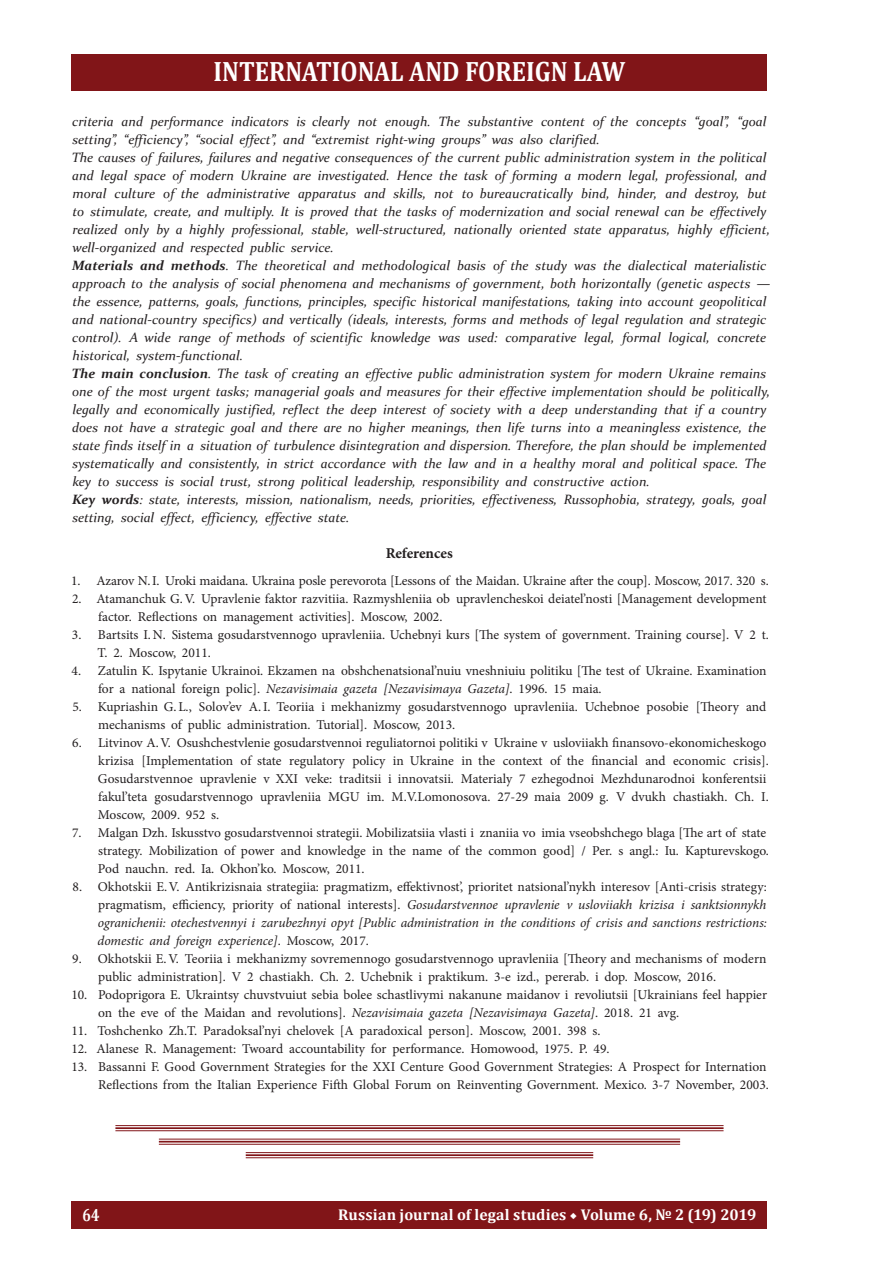
<style>
.page{position:relative;width:893px;height:1263px;background:#fff}
.page>*{position:absolute;margin:0;border:0;box-sizing:border-box;transform-origin:0 0}
.t1{font:700 28.2px "Cambria";color:#fff;scale:.88 1}
.t2{font:700 17.85px "Cambria";color:#fff;scale:.8 1}
.t3{font:700 15.6px "Cambria";letter-spacing:.01em;color:#fff}
.t4{font:700 15px "Minion Pro";letter-spacing:-.005em;color:#231f20}
.t5{font:13.5px/18px "Minion Pro";letter-spacing:-.005em;color:#231f20}
.t6{font:italic 13.5px/18px "Constantia";color:#231f20}
.t7{font:italic 13.5px/18px "Minion Pro";letter-spacing:-.005em;color:#231f20;text-align:justify}
.s1{font-weight:700}
.s2{font-style:italic}
.s3{font-style:normal}
.s4{font-family:"Minion Pro";font-weight:400}
</style>
<div class="page">
<div style="left:72px;top:1202px;width:695px;height:27px;background:#811518"></div>
<div style="left:72px;top:54px;width:695px;height:36px;background:#811518"></div>
<hr style="left:115px;top:1130px;width:608px;height:1px;background:#811518">
<hr style="left:115px;top:1127px;width:608px;height:2px;background:#811518">
<hr style="left:115px;top:1125px;width:608px;height:1px;background:#811518">
<hr style="left:159px;top:1144px;width:521px;height:1px;background:#811518">
<hr style="left:159px;top:1141px;width:521px;height:1px;background:#811518">
<hr style="left:159px;top:1139px;width:521px;height:1px;background:#811518">
<hr style="left:246px;top:1157px;width:347px;height:1px;background:#811518">
<hr style="left:246px;top:1154px;width:347px;height:2px;background:#811518">
<hr style="left:246px;top:1152px;width:347px;height:1px;background:#811518">
<h1 class="t1" style="left:214px;top:51px;width:469px">INTERNATIONAL AND FOREIGN LAW</h1>
<p class="t6" style="left:72px;top:112px;width:700px">criteria and performance indicators is clearly not enough. The substantive content of the concepts “goal”, “goal setting”, “efficiency”, “social effect”, and “extremist right-wing groups” was also clarified.<br>The causes of failures, failures and negative consequences of the current public administration system in the political and legal space of modern Ukraine are investigated. Hence the task of forming a modern legal, professional, and moral culture of the administrative apparatus and skills, not to bureaucratically bind, hinder, and destroy, but to stimulate, create, and multiply. It is proved that the tasks of modernization and social renewal can be effectively realized only by a highly professional, stable, well-structured, nationally oriented state apparatus, highly efficient, well-organized and respected public service.<br><span class="s1">Materials and methods</span>. The theoretical and methodological basis of the study was the dialectical materialistic approach to the analysis of social phenomena and mechanisms of government, both horizontally (genetic aspects — the essence, patterns, goals, functions, principles, specific historical manifestations, taking into account geopolitical and national-country specifics) and vertically (ideals, interests, forms and methods of legal regulation and strategic control). A wide range of methods of scientific knowledge was used: comparative legal, formal logical, concrete historical, system-functional.<br><span class="s1">The main conclusion</span>. The task of creating an effective public administration system for modern Ukraine remains one of the most urgent tasks; managerial goals and measures for their effective implementation should be politically, legally and economically justified, reflect the deep interest of society with a deep understanding that if a country does not have a strategic goal and there are no higher meanings, then life turns into a meaningless existence, the state finds itself in a situation of turbulence disintegration and dispersion. Therefore, the plan should be implemented systematically and consistently, in strict accordance with the law and in a healthy moral and political space. The key to success is social trust, strong political leadership, responsibility and constructive action.<br><span class="s1">Key words</span>: state, interests, mission, nationalism, needs, priorities, effectiveness, Russophobia, strategy, goals, goal setting, social effect, efficiency, effective state.</p>
<p class="t4" style="left:386px;top:543px;width:69px">References</p>
<p class="t5" style="left:71px;top:572px;width:699px">1. Azarov N.I. Uroki maidana. Ukraina posle perevorota [Lessons of the Maidan. Ukraine after the coup]. Moscow, 2017. 320 s.</p>
<p class="t5" style="left:98px;top:590px;width:670px;text-indent:-26px">2. Atamanchuk G.V. Upravlenie faktor razvitiia. Razmyshleniia ob upravlencheskoi deiatel’nosti [Management development factor. Reflections on management activities]. Moscow, 2002.</p>
<p class="t5" style="left:97px;top:626px;width:673px;text-indent:-26px">3. Bartsits I.N. Sistema gosudarstvennogo upravleniia. Uchebnyi kurs [The system of government. Training course]. V 2 t.<br>T. 2. Moscow, 2011.</p>
<p class="t5" style="left:98px;top:662px;width:670px;text-indent:-27px">4. Zatulin K. Ispytanie Ukrainoi. Ekzamen na obshchenatsional’nuiu vneshniuiu politiku [The test of Ukraine. Examination for a national foreign polic]. <span class="s2">Nezavisimaia gazeta [Nezavisimaya Gazeta]</span>. 1996. 15 maia.</p>
<p class="t5" style="left:98px;top:698px;width:670px;text-indent:-26px">5. Kupriashin G.L., Solov’ev A.I. Teoriia i mekhanizmy gosudarstvennogo upravleniia. Uchebnoe posobie [Theory and mechanisms of public administration. Tutorial]. Moscow, 2013.</p>
<p class="t5" style="left:98px;top:734px;width:672px;text-indent:-26px">6. Litvinov A.V. Osushchestvlenie gosudarstvennoi reguliatornoi politiki v Ukraine v usloviiakh finansovo-ekonomicheskogo krizisa [Implementation of state regulatory policy in Ukraine in the context of the financial and economic crisis].<br>Gosudarstvennoe upravlenie v XXI veke: traditsii i innovatsii. Materialy 7 ezhegodnoi Mezhdunarodnoi konferentsii fakul’teta gosudarstvennogo upravleniia MGU im. M.V.Lomonosova. 27-29 maia 2009 g. V dvukh chastiakh. Ch. I.<br>Moscow, 2009. 952 s.</p>
<p class="t5" style="left:98px;top:824px;width:672px;text-indent:-26px">7. Malgan Dzh. Iskusstvo gosudarstvennoi strategii. Mobilizatsiia vlasti i znaniia vo imia vseobshchego blaga [The art of state strategy. Mobilization of power and knowledge in the name of the common good] / Per. s angl.: Iu. Kapturevskogo.<br>Pod nauchn. red. Ia. Okhon’ko. Moscow, 2011.</p>
<p class="t7" style="left:98px;top:878px;width:671px;text-indent:-25px"><span class="s3">8. Okhotskii E.V. Antikrizisnaia strategiia: pragmatizm, effektivnost’, prioritet natsional’nykh interesov [Anti-crisis strategy: pragmatism, efficiency, priority of national interests].</span> Gosudarstvennoe upravlenie v usloviiakh krizisa i sanktsionnykh ogranichenii: otechestvennyi i zarubezhnyi opyt [Public administration in the conditions of crisis and sanctions restrictions: domestic and foreign experience]<span class="s3">. Moscow, 2017.</span></p>
<p class="t5" style="left:98px;top:950px;width:670px;text-indent:-26px">9. Okhotskii E.V. Teoriia i mekhanizmy sovremennogo gosudarstvennogo upravleniia [Theory and mechanisms of modern public administration]. V 2 chastiakh. Ch. 2. Uchebnik i praktikum. 3-e izd., pererab. i dop. Moscow, 2016.</p>
<p class="t5" style="left:98px;top:986px;width:670px;text-indent:-27px">10. Podoprigora E. Ukraintsy chuvstvuiut sebia bolee schastlivymi nakanune maidanov i revoliutsii [Ukrainians feel happier on the eve of the Maidan and revolutions]. <span class="s2">Nezavisimaia gazeta [Nezavisimaya Gazeta]</span>. 2018. 21 avg.</p>
<p class="t5" style="left:71px;top:1022px;width:531px">11. Toshchenko Zh.T. Paradoksal’nyi chelovek [A paradoxical person]. Moscow, 2001. 398 s.</p>
<p class="t5" style="left:71px;top:1040px;width:540px">12. Alanese R. Management: Twoard accountability for performance. Homowood, 1975. P. 49.</p>
<p class="t5" style="left:71px;top:1058px;width:699px;text-align:right">13. Bassanni F. Good Government Strategies for the XXI Centure Good Government Strategies: A Prospect for Internation<br>Reflections from the Italian Experience Fifth Global Forum on Reinventing Government. Mexico. 3-7 November, 2003.</p>
<h2 class="t2" style="left:83px;top:1202px;width:23px">64</h2>
<p class="t3" style="left:338px;top:1203px;width:420px">Russian journal of legal studies <span class="s4">◆</span> Volume 6, № 2 (19) 2019</p>
</div>
